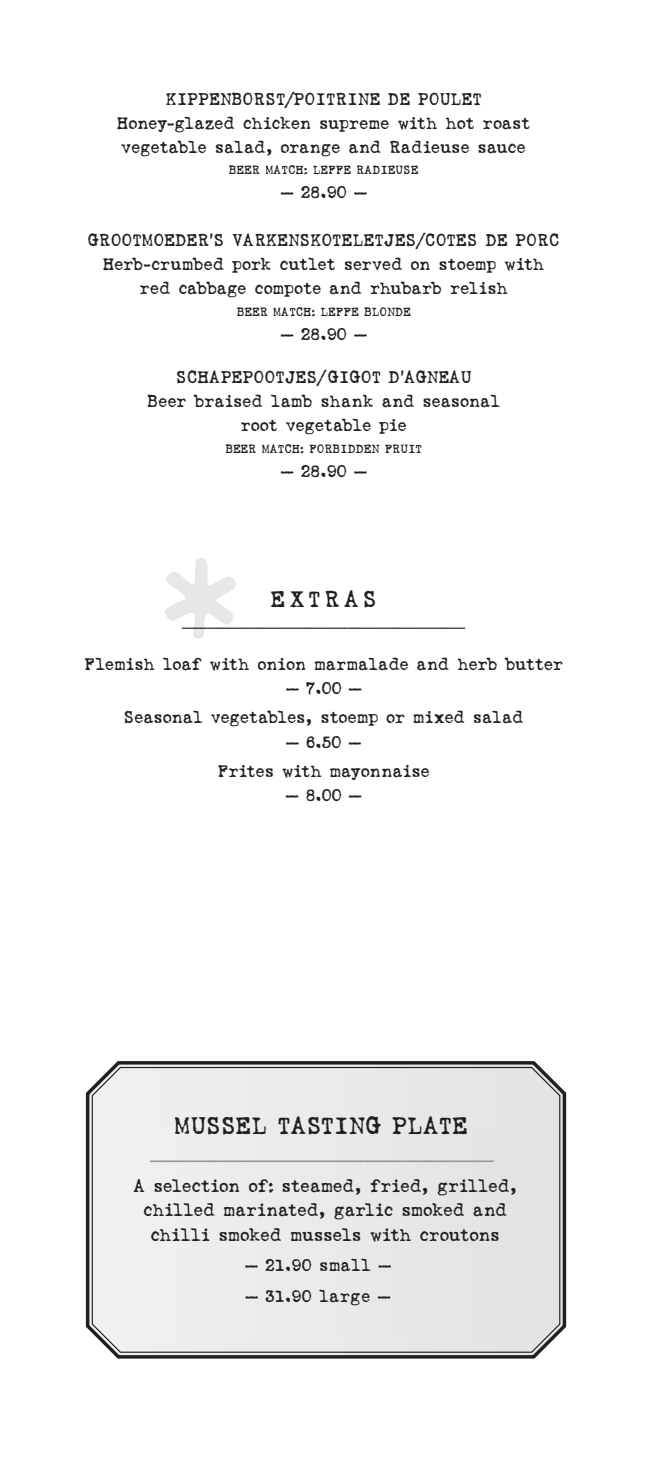
<style>
.page{position:relative;width:670px;height:1473px;background:#fff}
.page>*{position:absolute;margin:0;border:0;box-sizing:border-box;transform-origin:0 0}
.t1{font:24.15px "Typo Writer";color:#231f20}
.t2{font:22.75px "Typo Writer";letter-spacing:.155em;color:#231f20}
.t3{font:17.85px/24.5px "Typo Writer";letter-spacing:-.02em;color:#231f20;text-align:center}
.t4{font:17.15px/31px "Typo Writer";color:#231f20}
.t5{font:17.15px "Typo Writer";letter-spacing:-.025em;color:#231f20}
.t6{font:16.97px/23.8px "Typo Writer";letter-spacing:-.025em;color:#231f20;text-align:center}
.t7{font:14px "Typo Writer";color:#939598}
.t8{font:12.08px "Typo Writer";color:#231f20}
.t9{font:10.5px "Typo Writer";color:#231f20}
</style>
<div class="page">
<svg style="left:165px;top:558px;width:71px;height:80px"></svg>
<svg style="left:85px;top:1061px;width:482px;height:298px"></svg>
<svg style="left:91px;top:1065px;width:470px;height:288px"></svg>
<div style="left:119px;top:1130px;width:407px;height:208px;background:#e9eaeb"></div>
<p class="t4" style="left:166px;top:84px;width:318px">KIPPENBORST/POITRINE DE POULET</p>
<p class="t6" style="left:117px;top:111px;width:415px">Honey-glazed chicken supreme with hot roast</p>
<p class="t5" style="left:121px;top:138px;width:406px">vegetable salad, orange and Radieuse sauce</p>
<p class="t8" style="left:229px;top:164px;width:191px">BEER MATCH: LEFFE RADIEUSE</p>
<p class="t4" style="left:281px;top:177px;width:87px">–- 28.90 –-</p>
<p class="t4" style="left:88px;top:225px;width:474px">GROOTMOEDER’S VARKENSKOTELETJES/COTES DE PORC</p>
<p class="t6" style="left:103px;top:253px;width:443px">Herb-crumbed pork cutlet served on stoemp with red cabbage compote and rhubarb relish</p>
<p class="t8" style="left:237px;top:305px;width:175px">BEER MATCH: LEFFE BLONDE</p>
<p class="t4" style="left:281px;top:318px;width:87px">–- 28.90 -–</p>
<p class="t4" style="left:176px;top:362px;width:297px">SCHAPEPOOTJES/GIGOT D’AGNEAU</p>
<p class="t6" style="left:147px;top:390px;width:355px">Beer braised lamb shank and seasonal root vegetable pie</p>
<p class="t8" style="left:225px;top:442px;width:198px">BEER MATCH: FORBIDDEN FRUIT</p>
<p class="t4" style="left:281px;top:456px;width:87px">–- 28.90 -–</p>
<h2 class="t2" style="left:270px;top:587px;width:108px">EXTRAS</h2>
<p class="t9" style="left:182px;top:622px;width:284px">–––––––––––––––––––––––––––––––––––-----------------------------------–––––––</p>
<p class="t6" style="left:84px;top:652px;width:480px">Flemish loaf with onion marmalade and herb butter</p>
<p class="t4" style="left:286px;top:673px;width:76px">–- 7.00 -–</p>
<p class="t6" style="left:124px;top:706px;width:402px">Seasonal vegetables, stoemp or mixed salad</p>
<p class="t4" style="left:287px;top:726px;width:76px">–- 6.50 -–</p>
<p class="t6" style="left:218px;top:759px;width:214px">Frites with mayonnaise</p>
<p class="t4" style="left:286px;top:780px;width:76px">–- 8.00 -–</p>
<h1 class="t1" style="left:174px;top:1112px;width:295px">MUSSEL TASTING PLATE</h1>
<p class="t7" style="left:151px;top:1153px;width:345px">–––––––––––––––––––––––––––––––––––-----------------------------------</p>
<p class="t3" style="left:133px;top:1173px;width:385px">A selection of: steamed, fried, grilled, chilled marinated, garlic smoked and chilli smoked mussels with croutons</p>
<p class="t4" style="left:246px;top:1249px;width:147px">-- 21.90 small -- -- 31.90 large --</p>
</div>
